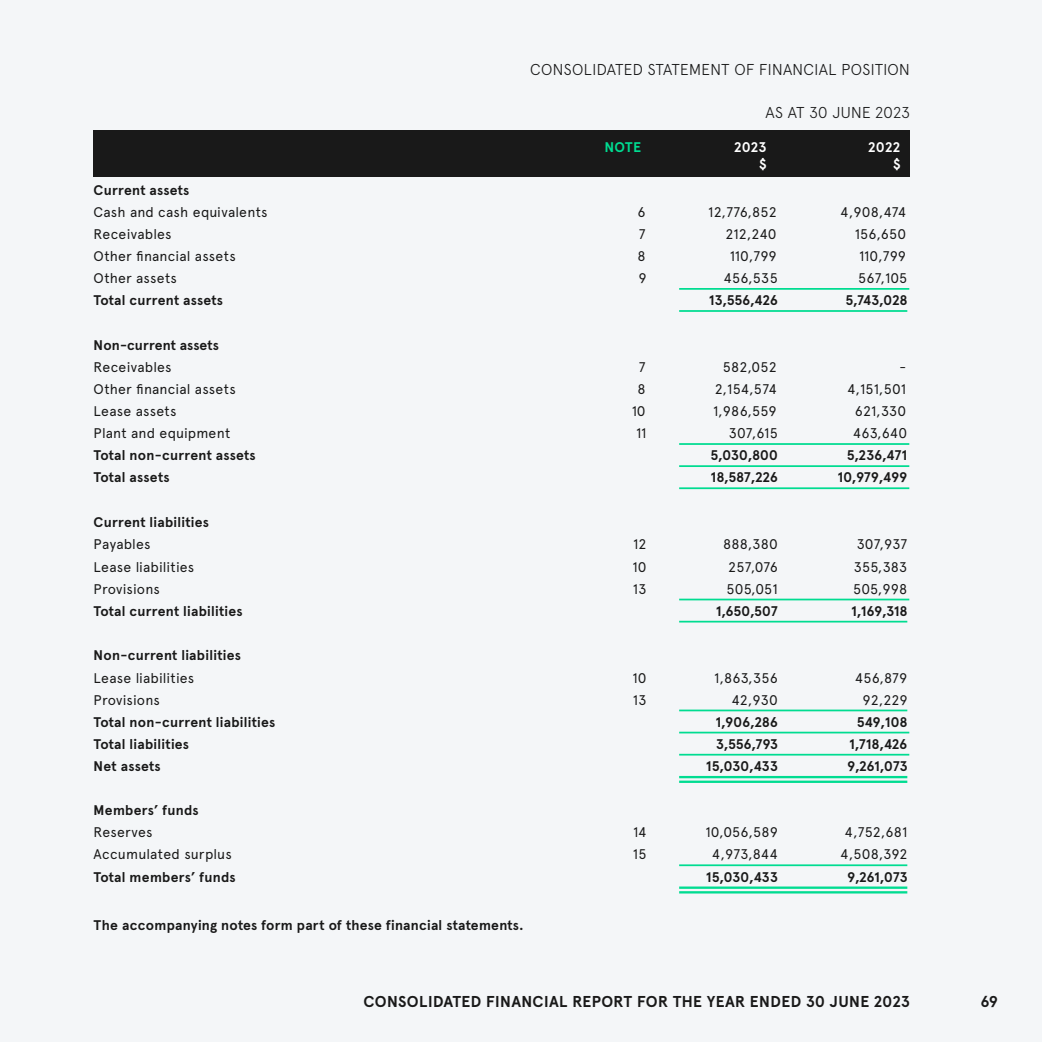
<style>
.page{position:relative;width:1042px;height:1042px;background:#f4f6f8}
.page>*{position:absolute;margin:0;border:0;box-sizing:border-box;transform-origin:0 0}
.BTS_Contents_Sub{font:300 15.75px "Apercu Pro";letter-spacing:.025em;color:#191919}
.BTS_Contents_Sub-2{font:700 15.75px "Apercu Pro";letter-spacing:.025em;color:#191919}
.body{font:700 15.75px "Apercu Pro";color:#191919}
.FINANCIALS_BODY{font:14px "Apercu";letter-spacing:.015em;color:#191919}
.FINANCIALS__2_Column_Single_Line{font:700 14px "Apercu Pro";letter-spacing:.02em;color:#191919}
.FINANCIALS_BODY-2{font:700 14px "Apercu Pro";letter-spacing:.015em;color:#191919}
.FINANCIALS__2_Column_Single_Line-2{font:14px "Apercu";letter-spacing:.01em;color:#191919}
.FINANCIALS__2_Column_Double_Line{font:700 14px "Apercu Pro";letter-spacing:.015em;color:#191919}
.FINANCIALS__2_Column_Single_Line-3{font:14px "Apercu Pro";letter-spacing:.01em;color:#191919}
.t1{font:700 14px/17.5px "Apercu";letter-spacing:-.01em;color:#fff;text-align:right}
.t2{font:700 14px "Apercu";color:#00dc91}
</style>
<div class="page">
<hr style="left:679px;top:288px;width:230px;height:2px;background:#00dc91">
<hr style="left:679px;top:310px;width:228px;height:2px;background:#00dc91">
<hr style="left:679px;top:443px;width:230px;height:2px;background:#00dc91">
<hr style="left:679px;top:465px;width:230px;height:2px;background:#00dc91">
<hr style="left:679px;top:487px;width:230px;height:2px;background:#00dc91">
<hr style="left:679px;top:599px;width:230px;height:1px;background:#00dc91">
<hr style="left:679px;top:621px;width:228px;height:1px;background:#00dc91">
<hr style="left:679px;top:709px;width:228px;height:2px;background:#00dc91">
<hr style="left:679px;top:732px;width:230px;height:1px;background:#00dc91">
<hr style="left:679px;top:754px;width:230px;height:1px;background:#00dc91">
<hr style="left:679px;top:776px;width:228px;height:2px;background:#00dc91">
<hr style="left:679px;top:780px;width:228px;height:3px;background:#00dc91">
<hr style="left:679px;top:864px;width:228px;height:2px;background:#00dc91">
<hr style="left:679px;top:886px;width:228px;height:3px;background:#00dc91">
<hr style="left:679px;top:891px;width:228px;height:2px;background:#00dc91">
<div style="left:94px;top:131px;width:816px;height:46px;background:#191919"></div>
<p class="BTS_Contents_Sub" style="left:530px;top:58px;width:381px">CONSOLIDATED STATEMENT OF FINANCIAL POSITION</p>
<p class="BTS_Contents_Sub" style="left:765px;top:101px;width:146px">AS AT 30 JUNE 2023</p>
<p class="t2" style="left:604px;top:138px;width:38px">NOTE</p>
<p class="t1" style="left:734px;top:138px;width:34px">2023 $</p>
<p class="t1" style="left:868px;top:138px;width:34px">2022 $</p>
<p class="FINANCIALS_BODY-2" style="left:94px;top:179px;width:97px">Current assets</p>
<p class="FINANCIALS_BODY" style="left:94px;top:203px;width:176px">Cash and cash equivalents</p>
<p class="FINANCIALS_BODY" style="left:637px;top:203px;width:10px">6</p>
<p class="FINANCIALS_BODY" style="left:708px;top:203px;width:70px">12,776,852</p>
<p class="FINANCIALS_BODY" style="left:840px;top:203px;width:68px">4,908,474</p>
<p class="FINANCIALS_BODY" style="left:94px;top:225px;width:79px">Receivables</p>
<p class="FINANCIALS_BODY" style="left:639px;top:225px;width:8px">7</p>
<p class="FINANCIALS_BODY" style="left:725px;top:225px;width:53px">212,240</p>
<p class="FINANCIALS_BODY" style="left:855px;top:225px;width:53px">156,650</p>
<p class="FINANCIALS_BODY" style="left:94px;top:248px;width:144px">Other financial assets</p>
<p class="FINANCIALS_BODY" style="left:637px;top:248px;width:10px">8</p>
<p class="FINANCIALS_BODY" style="left:730px;top:248px;width:48px">110,799</p>
<p class="FINANCIALS_BODY" style="left:859px;top:248px;width:48px">110,799</p>
<p class="FINANCIALS__2_Column_Single_Line-2" style="left:94px;top:270px;width:85px">Other assets</p>
<p class="FINANCIALS__2_Column_Single_Line-2" style="left:638px;top:270px;width:10px">9</p>
<p class="FINANCIALS__2_Column_Single_Line-2" style="left:723px;top:270px;width:56px">456,535</p>
<p class="FINANCIALS__2_Column_Single_Line-2" style="left:858px;top:270px;width:51px">567,105</p>
<p class="FINANCIALS__2_Column_Single_Line" style="left:94px;top:289px;width:131px">Total current assets</p>
<p class="FINANCIALS__2_Column_Single_Line" style="left:709px;top:289px;width:70px">13,556,426</p>
<p class="FINANCIALS__2_Column_Single_Line" style="left:846px;top:289px;width:63px">5,743,028</p>
<p class="FINANCIALS_BODY-2" style="left:94px;top:334px;width:127px">Non-current assets</p>
<p class="FINANCIALS_BODY" style="left:94px;top:358px;width:79px">Receivables</p>
<p class="FINANCIALS_BODY" style="left:639px;top:358px;width:8px">7</p>
<p class="FINANCIALS_BODY" style="left:723px;top:358px;width:55px">582,052</p>
<p class="FINANCIALS_BODY" style="left:899px;top:358px;width:8px">-</p>
<p class="FINANCIALS_BODY" style="left:94px;top:381px;width:144px">Other financial assets</p>
<p class="FINANCIALS_BODY" style="left:637px;top:381px;width:10px">8</p>
<p class="FINANCIALS_BODY" style="left:714px;top:381px;width:64px">2,154,574</p>
<p class="FINANCIALS_BODY" style="left:847px;top:381px;width:60px">4,151,501</p>
<p class="FINANCIALS_BODY" style="left:94px;top:403px;width:84px">Lease assets</p>
<p class="FINANCIALS_BODY" style="left:632px;top:403px;width:15px">10</p>
<p class="FINANCIALS_BODY" style="left:713px;top:403px;width:65px">1,986,559</p>
<p class="FINANCIALS_BODY" style="left:855px;top:403px;width:53px">621,330</p>
<p class="FINANCIALS__2_Column_Single_Line-2" style="left:94px;top:425px;width:138px">Plant and equipment</p>
<p class="FINANCIALS__2_Column_Single_Line-2" style="left:636px;top:425px;width:12px">11</p>
<p class="FINANCIALS__2_Column_Single_Line-3" style="left:729px;top:423px;width:50px">307,615</p>
<p class="FINANCIALS__2_Column_Single_Line-3" style="left:853px;top:423px;width:56px">463,640</p>
<p class="FINANCIALS__2_Column_Single_Line" style="left:94px;top:444px;width:164px">Total non-current assets</p>
<p class="FINANCIALS__2_Column_Single_Line" style="left:711px;top:444px;width:69px">5,030,800</p>
<p class="FINANCIALS__2_Column_Single_Line" style="left:847px;top:444px;width:62px">5,236,471</p>
<p class="FINANCIALS__2_Column_Single_Line" style="left:94px;top:466px;width:77px">Total assets</p>
<p class="FINANCIALS__2_Column_Single_Line" style="left:711px;top:466px;width:68px">18,587,226</p>
<p class="FINANCIALS__2_Column_Single_Line" style="left:837px;top:466px;width:71px">10,979,499</p>
<p class="FINANCIALS_BODY-2" style="left:94px;top:511px;width:117px">Current liabilities</p>
<p class="FINANCIALS_BODY" style="left:94px;top:536px;width:58px">Payables</p>
<p class="FINANCIALS_BODY" style="left:633px;top:536px;width:15px">12</p>
<p class="FINANCIALS_BODY" style="left:723px;top:536px;width:56px">888,380</p>
<p class="FINANCIALS_BODY" style="left:856px;top:536px;width:52px">307,937</p>
<p class="FINANCIALS_BODY" style="left:94px;top:558px;width:102px">Lease liabilities</p>
<p class="FINANCIALS_BODY" style="left:632px;top:558px;width:15px">10</p>
<p class="FINANCIALS_BODY" style="left:728px;top:558px;width:51px">257,076</p>
<p class="FINANCIALS_BODY" style="left:853px;top:558px;width:55px">355,383</p>
<p class="FINANCIALS__2_Column_Single_Line-2" style="left:94px;top:580px;width:68px">Provisions</p>
<p class="FINANCIALS__2_Column_Single_Line-2" style="left:633px;top:580px;width:15px">13</p>
<p class="FINANCIALS__2_Column_Single_Line-3" style="left:726px;top:578px;width:53px">505,051</p>
<p class="FINANCIALS__2_Column_Single_Line-3" style="left:853px;top:578px;width:56px">505,998</p>
<p class="FINANCIALS__2_Column_Single_Line" style="left:94px;top:600px;width:151px">Total current liabilities</p>
<p class="FINANCIALS__2_Column_Single_Line" style="left:716px;top:600px;width:63px">1,650,507</p>
<p class="FINANCIALS__2_Column_Single_Line" style="left:851px;top:600px;width:58px">1,169,318</p>
<p class="FINANCIALS_BODY-2" style="left:94px;top:644px;width:149px">Non-current liabilities</p>
<p class="FINANCIALS_BODY" style="left:94px;top:669px;width:102px">Lease liabilities</p>
<p class="FINANCIALS_BODY" style="left:632px;top:669px;width:15px">10</p>
<p class="FINANCIALS_BODY" style="left:714px;top:669px;width:65px">1,863,356</p>
<p class="FINANCIALS_BODY" style="left:855px;top:669px;width:54px">456,879</p>
<p class="FINANCIALS__2_Column_Single_Line-2" style="left:94px;top:691px;width:68px">Provisions</p>
<p class="FINANCIALS__2_Column_Single_Line-2" style="left:633px;top:691px;width:15px">13</p>
<p class="FINANCIALS__2_Column_Single_Line-2" style="left:731px;top:691px;width:48px">42,930</p>
<p class="FINANCIALS__2_Column_Single_Line-2" style="left:862px;top:691px;width:46px">92,229</p>
<p class="FINANCIALS__2_Column_Single_Line" style="left:94px;top:711px;width:183px">Total non-current liabilities</p>
<p class="FINANCIALS__2_Column_Single_Line" style="left:716px;top:711px;width:63px">1,906,286</p>
<p class="FINANCIALS__2_Column_Single_Line" style="left:857px;top:711px;width:52px">549,108</p>
<p class="FINANCIALS__2_Column_Single_Line" style="left:94px;top:733px;width:97px">Total liabilities</p>
<p class="FINANCIALS__2_Column_Single_Line" style="left:716px;top:733px;width:63px">3,556,793</p>
<p class="FINANCIALS__2_Column_Single_Line" style="left:849px;top:733px;width:59px">1,718,426</p>
<p class="FINANCIALS__2_Column_Double_Line" style="left:94px;top:755px;width:69px">Net assets</p>
<p class="FINANCIALS__2_Column_Double_Line" style="left:706px;top:755px;width:73px">15,030,433</p>
<p class="FINANCIALS__2_Column_Double_Line" style="left:847px;top:755px;width:62px">9,261,073</p>
<p class="FINANCIALS_BODY-2" style="left:94px;top:799px;width:106px">Members’ funds</p>
<p class="FINANCIALS_BODY" style="left:94px;top:824px;width:61px">Reserves</p>
<p class="FINANCIALS_BODY" style="left:633px;top:824px;width:15px">14</p>
<p class="FINANCIALS_BODY" style="left:705px;top:824px;width:74px">10,056,589</p>
<p class="FINANCIALS_BODY" style="left:844px;top:824px;width:64px">4,752,681</p>
<p class="FINANCIALS__2_Column_Single_Line-2" style="left:94px;top:846px;width:140px">Accumulated surplus</p>
<p class="FINANCIALS__2_Column_Single_Line-2" style="left:633px;top:846px;width:15px">15</p>
<p class="FINANCIALS__2_Column_Single_Line-2" style="left:712px;top:846px;width:67px">4,973,844</p>
<p class="FINANCIALS__2_Column_Single_Line-2" style="left:840px;top:846px;width:69px">4,508,392</p>
<p class="FINANCIALS__2_Column_Double_Line" style="left:94px;top:866px;width:143px">Total members’ funds</p>
<p class="FINANCIALS__2_Column_Double_Line" style="left:706px;top:866px;width:73px">15,030,433</p>
<p class="FINANCIALS__2_Column_Double_Line" style="left:847px;top:866px;width:62px">9,261,073</p>
<p class="FINANCIALS_BODY-2" style="left:94px;top:913px;width:431px">The accompanying notes form part of these financial statements.</p>
<p class="BTS_Contents_Sub-2" style="left:363px;top:989px;width:548px">CONSOLIDATED FINANCIAL REPORT FOR THE YEAR ENDED 30 JUNE 2023</p>
<p class="body" style="left:981px;top:989px;width:19px">69</p>
</div>
